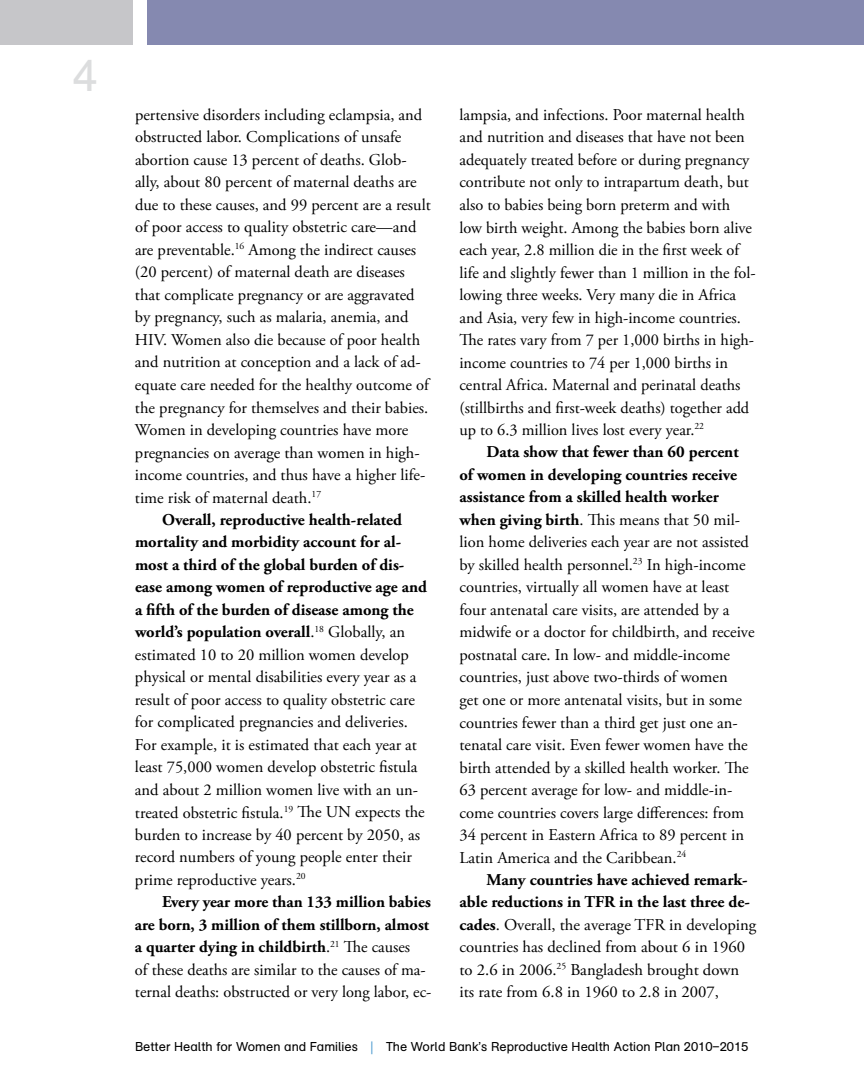
<style>
.page{position:relative;width:864px;height:1080px;background:#fff}
.page>*{position:absolute;margin:0;border:0;box-sizing:border-box;transform-origin:0 0}
.t1{font:45px "AG Schoolbook";color:#dcddde}
.t2{font:16.5px/22.5px "Adobe Garamond Pro";color:#000}
.t3{font:700 16.5px "Adobe Garamond Pro";color:#000}
.t4{font:12.75px "AG Schoolbook Regular A";color:#000}
.s1{font-weight:400}
.s2{font-weight:700}
.s3{font-family:"AG Schoolbook";color:#56a0d3}
</style>
<div class="page">
<div style="left:0;top:0;width:133px;height:44px;background:#c6c6c9"></div>
<div style="left:147px;top:0;width:717px;height:44px;background:#8589b0"></div>
<h1 class="t1" style="left:73px;top:50px;width:27px">4</h1>
<p class="t2" style="left:135px;top:104px;width:289px">pertensive disorders including eclampsia, and</p>
<p class="t2" style="left:135px;top:127px;width:268px">obstructed labor. Complications of unsafe</p>
<p class="t2" style="left:135px;top:149px;width:273px">abortion cause 13 percent of deaths. Glob-</p>
<p class="t2" style="left:135px;top:172px;width:283px">ally, about 80 percent of maternal deaths are</p>
<p class="t2" style="left:135px;top:194px;width:297px">due to these causes, and 99 percent are a result</p>
<p class="t2" style="left:135px;top:217px;width:283px">of poor access to quality obstetric care—and</p>
<p class="t2" style="left:135px;top:239px;width:283px">are preventable.<sup>16</sup> Among the indirect causes</p>
<p class="t2" style="left:135px;top:262px;width:271px">(20 percent) of maternal death are diseases</p>
<p class="t2" style="left:135px;top:284px;width:281px">that complicate pregnancy or are aggravated</p>
<p class="t2" style="left:135px;top:307px;width:275px">by pregnancy, such as malaria, anemia, and</p>
<p class="t2" style="left:135px;top:329px;width:287px">HIV. Women also die because of poor health</p>
<p class="t2" style="left:135px;top:352px;width:287px">and nutrition at conception and a lack of ad-</p>
<p class="t2" style="left:135px;top:374px;width:295px">equate care needed for the healthy outcome of</p>
<p class="t2" style="left:135px;top:397px;width:295px">the pregnancy for themselves and their babies.</p>
<p class="t2" style="left:135px;top:419px;width:275px">Women in developing countries have more</p>
<p class="t2" style="left:135px;top:442px;width:286px">pregnancies on average than women in high-</p>
<p class="t2" style="left:135px;top:464px;width:292px">income countries, and thus have a higher life-</p>
<p class="t2" style="left:135px;top:487px;width:188px">time risk of maternal death.<sup>17</sup></p>
<p class="t3" style="left:162px;top:510px;width:242px">Overall, reproductive health-related</p>
<p class="t3" style="left:135px;top:533px;width:268px">mortality and morbidity account for al-</p>
<p class="t3" style="left:135px;top:555px;width:271px">most a third of the global burden of dis-</p>
<p class="t3" style="left:135px;top:578px;width:293px">ease among women of reproductive age and</p>
<p class="t3" style="left:135px;top:600px;width:280px">a fifth of the burden of disease among the</p>
<p class="t3" style="left:135px;top:623px;width:272px">world’s population overall<span class="s1">.</span><sup>18</sup> <span class="s1">Globally, an</span></p>
<p class="t2" style="left:135px;top:644px;width:275px">estimated 10 to 20 million women develop</p>
<p class="t2" style="left:135px;top:667px;width:283px">physical or mental disabilities every year as a</p>
<p class="t2" style="left:135px;top:689px;width:282px">result of poor access to quality obstetric care</p>
<p class="t2" style="left:135px;top:712px;width:274px">for complicated pregnancies and deliveries.</p>
<p class="t2" style="left:135px;top:734px;width:284px">For example, it is estimated that each year at</p>
<p class="t2" style="left:135px;top:757px;width:284px">least 75,000 women develop obstetric fistula</p>
<p class="t2" style="left:135px;top:779px;width:285px">and about 2 million women live with an un-</p>
<p class="t2" style="left:135px;top:802px;width:291px">treated obstetric fistula.<sup>19</sup> The UN expects the</p>
<p class="t2" style="left:135px;top:824px;width:287px">burden to increase by 40 percent by 2050, as</p>
<p class="t2" style="left:135px;top:847px;width:278px">record numbers of young people enter their</p>
<p class="t2" style="left:135px;top:869px;width:172px">prime reproductive years.<sup>20</sup></p>
<p class="t3" style="left:162px;top:893px;width:270px">Every year more than 133 million babies</p>
<p class="t3" style="left:135px;top:915px;width:296px">are born, 3 million of them stillborn, almost</p>
<p class="t3" style="left:135px;top:938px;width:277px">a quarter dying in childbirth<span class="s1">.</span><sup>21</sup> <span class="s1">The causes</span></p>
<p class="t2" style="left:135px;top:959px;width:292px">of these deaths are similar to the causes of ma-</p>
<p class="t2" style="left:135px;top:982px;width:298px">ternal deaths: obstructed or very long labor, ec-</p>
<p class="t2" style="left:459px;top:104px;width:298px">lampsia, and infections. Poor maternal health and nutrition and diseases that have not been adequately treated before or during pregnancy contribute not only to intrapartum death, but also to babies being born preterm and with low birth weight. Among the babies born alive each year, 2.8 million die in the first week of life and slightly fewer than 1 million in the fol&shy;lowing three weeks. Very many die in Africa and Asia, very few in high-income countries.<br>The rates vary from 7 per 1,000 births in high&shy;income countries to 74 per 1,000 births in central Africa. Maternal and perinatal deaths (stillbirths and first-week deaths) together add up to 6.3 million lives lost every year.<sup>22</sup></p>
<p class="t2" style="left:459px;top:442px;width:297px;text-indent:27px"><span class="s2">Data show that fewer than 60 percent of women in developing countries receive assistance from a skilled health worker when giving birth</span>. This means that 50 mil&shy;lion home deliveries each year are not assisted by skilled health personnel.<sup>23</sup> In high-income countries, virtually all women have at least four antenatal care visits, are attended by a midwife or a doctor for childbirth, and receive postnatal care. In low- and middle-income countries, just above two-thirds of women<br>get one or more antenatal visits, but in some countries fewer than a third get just one an&shy;tenatal care visit. Even fewer women have the birth attended by a skilled health worker. The 63 percent average for low- and middle-in&shy;come countries covers large differences: from 34 percent in Eastern Africa to 89 percent in Latin America and the Caribbean.<sup>24</sup></p>
<p class="t2" style="left:459px;top:869px;width:298px;text-indent:27px"><span class="s2">Many countries have achieved remark&shy;able reductions in TFR in the last three de&shy;cades</span>. Overall, the average TFR in developing countries has declined from about 6 in 1960 to 2.6 in 2006.<sup>25</sup> Bangladesh brought down its rate from 6.8 in 1960 to 2.8 in 2007,</p>
<p class="t4" style="left:135px;top:1039px;width:615px">Better Health for Women and Families <span class="s3">|</span> The World Bank’s Reproductive Health Action Plan 2010–2015</p>
</div>
